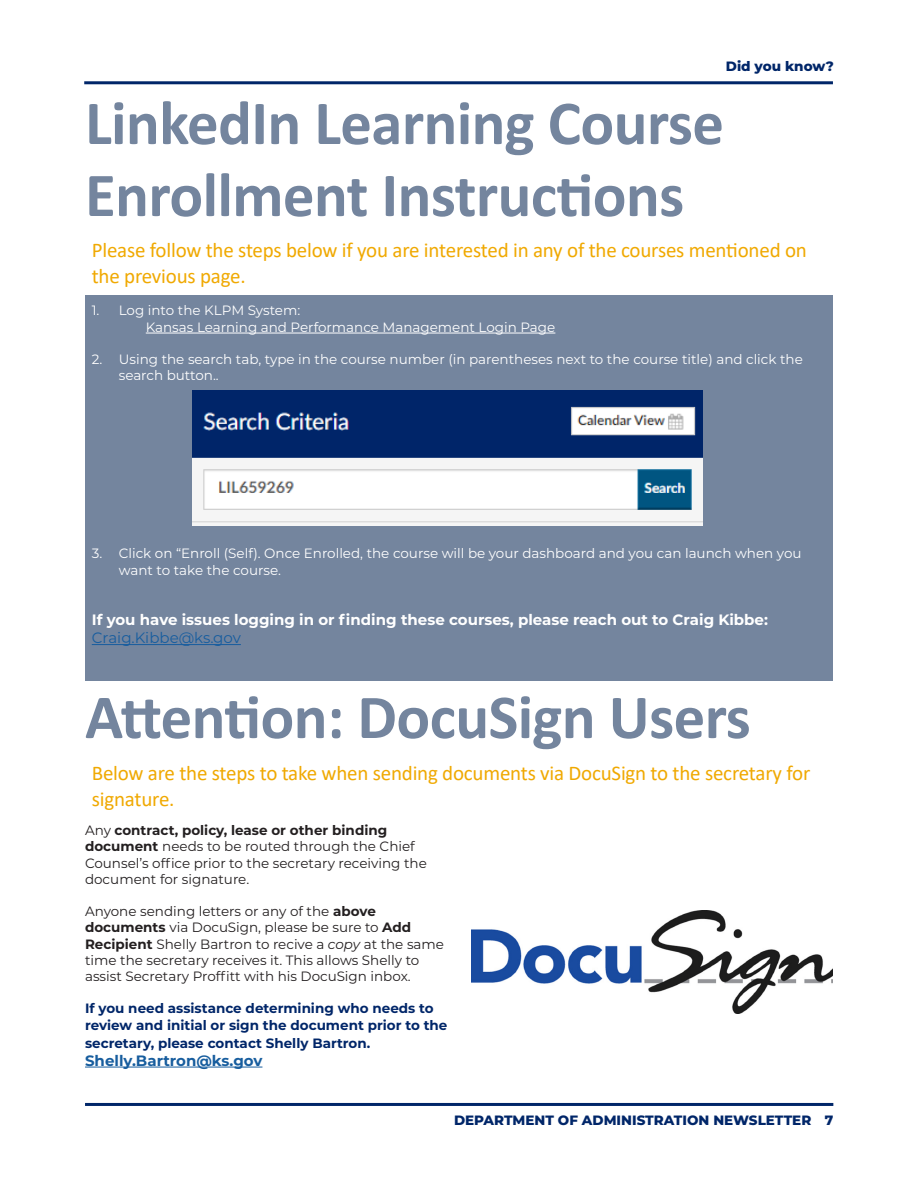
<style>
.page{position:relative;width:918px;height:1188px;background:#fff}
.page>*{position:absolute;margin:0;border:0;box-sizing:border-box;transform-origin:0 0}
.Headline{font:700 63px/72px "Calibri";letter-spacing:-.01em;color:#74859e}
.Intro{font:21px/25.8px "Calibri";letter-spacing:-.01em;color:#f0a902}
.Copy{font:700 15px "Montserrat";color:#fff}
.Copy-2{font:700 15px "Montserrat";color:#175d9e}
.Copy-3{font:15px "Montserrat";color:#175d9e}
.Copy-4{font:13.5px/16.2px "Montserrat";color:#231f20}
.Copy-5{font:13.5px/16.2px "Montserrat";color:#fff}
.Copy-6{font:700 13.5px/16.2px "Montserrat";color:#002669}
.Folio_-_Section_Title{font:800 13.5px "Montserrat";color:#002669}
.s1{font-weight:700}
.s2{font-style:italic}
</style>
<div class="page">
<hr style="left:85px;top:1103px;width:748px;height:3px;background:#002669">
<hr style="left:84px;top:81px;width:749px;height:3px;background:#002669">
<div style="left:85px;top:296px;width:748px;height:385px;background:#74859e"></div>
<hr style="left:146px;top:333px;width:409px;height:1px;background:#fff">
<hr style="left:92px;top:644px;width:149px;height:1px;background:#175d9e">
<img style="left:472px;top:911px;width:361px;height:103px">
<hr style="left:85px;top:1067px;width:177px;height:1px;background:#175d9e">
<img style="left:192px;top:390px;width:510px;height:136px">
<p class="Folio_-_Section_Title" style="left:726px;top:57px;width:110px">Did you know?</p>
<p class="Headline" style="left:85px;top:86px;width:640px">LinkedIn Learning Course<br>Enrollment Instructions</p>
<p class="Intro" style="left:92px;top:237px;width:717px">Please follow the steps below if you are interested in any of the courses mentioned on the previous page.</p>
<p class="Copy-5" style="left:92px;top:302px;width:210px">1. Log into the KLPM System:</p>
<p class="Copy-5" style="left:146px;top:318px;width:411px">Kansas Learning and Performance Management Login Page</p>
<p class="Copy-5" style="left:119px;top:351px;width:686px;text-indent:-27px">2. Using the search tab, type in the course number (in parentheses next to the course title) and click the search button..</p>
<p class="Copy-5" style="left:119px;top:545px;width:684px;text-indent:-27px">3. Click on “Enroll (Self). Once Enrolled, the course will be your dashboard and you can launch when you want to take the course.</p>
<p class="Copy" style="left:92px;top:609px;width:678px">If you have issues logging in or finding these courses, please reach out to Craig Kibbe:</p>
<p class="Copy-3" style="left:92px;top:627px;width:151px">Craig.Kibbe@ks.gov</p>
<p class="Headline" style="left:85px;top:680px;width:667px">Attention: DocuSign Users</p>
<p class="Intro" style="left:92px;top:759px;width:720px">Below are the steps to take when sending documents via DocuSign to the secretary for signature.</p>
<p class="Copy-4" style="left:85px;top:822px;width:343px">Any <span class="s1">contract, policy, lease or other binding document</span> needs to be routed through the Chief Counsel’s office prior to the secretary receiving the document for signature.</p>
<p class="Copy-4" style="left:85px;top:903px;width:361px">Anyone sending letters or any of the <span class="s1">above documents</span> via DocuSign, please be sure to <span class="s1">Add Recipient</span> Shelly Bartron to recive a <span class="s2">copy</span> at the same time the secretary receives it. This allows Shelly to assist Secretary Proffitt with his DocuSign inbox.</p>
<p class="Copy-6" style="left:85px;top:1000px;width:364px">If you need assistance determining who needs to review and initial or sign the document prior to the</p>
<p class="Copy-6" style="left:85px;top:1034px;width:287px">secretary, please contact Shelly Bartron.</p>
<p class="Copy-2" style="left:85px;top:1049px;width:179px">Shelly.Bartron@ks.gov</p>
<p class="Folio_-_Section_Title" style="left:454px;top:1111px;width:381px">DEPARTMENT OF ADMINISTRATION NEWSLETTER 7</p>
</div>
